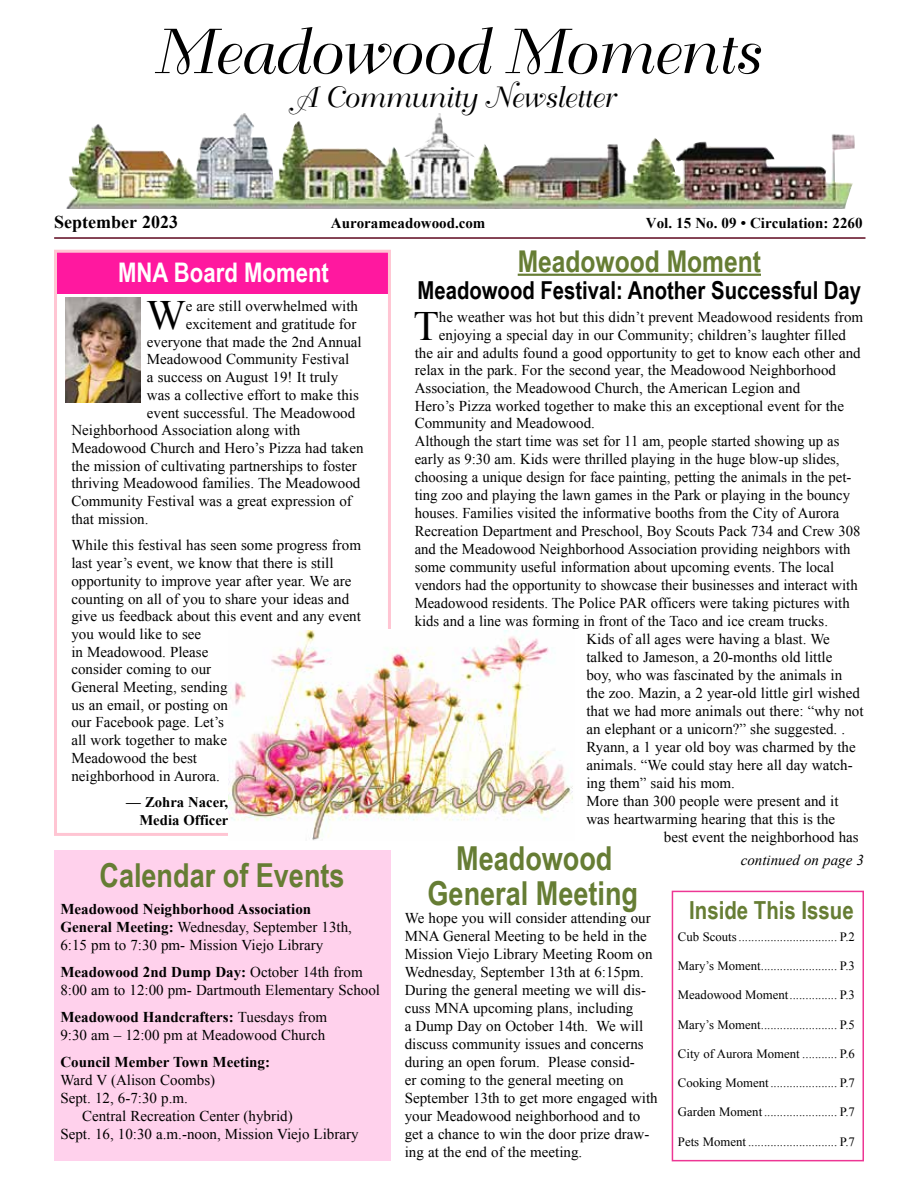
<style>
.page{position:relative;width:918px;height:1188px;background:#fff}
.page>*{position:absolute;margin:0;border:0;box-sizing:border-box;transform-origin:0 0}
.t1{font:62.7px "Bellevue";color:#000}
.t2{font:41.7px "Times New Roman";color:#000}
.t3{font:700 33px/34.5px "Arial Narrow";color:#667d34;text-align:center}
.t4{font:700 30px "Arial Narrow";color:#667d34}
.t5{font:28.8px "Bellevue";color:#000}
.t6{font:700 27px "Arial Narrow";color:#fff}
.t7{font:700 24.9px "Arial Narrow";color:#667d34}
.t8{font:700 24.75px "Arial Narrow";color:#000}
.t9{font:700 18px "Times New Roman";color:#000}
.t10{font:15px/18px "Times New Roman";color:#000}
.t11{font:700 15px "Times New Roman";color:#000}
.t12{font:italic 15px "Times New Roman";color:#000}
.t13{font:700 14.7px/17.7px "Times New Roman";color:#000;text-align:right}
.t14{font:12.75px "Times New Roman";color:#000}
.s1{font-weight:700}
</style>
<div class="page">
<div style="left:54px;top:850px;width:337px;height:311px;background:#ffd1ec"></div>
<hr style="left:54px;top:237px;width:812px;height:2px;background:#5e081e">
<div style="left:58px;top:254px;width:329px;height:40px;background:#ff189f"></div>
<div style="left:54px;top:250px;width:337px;height:586px;border:3px solid #ffc5d3"></div>
<img style="left:66px;top:297px;width:74px;height:106px">
<img style="left:66px;top:113px;width:789px;height:96px">
<div style="left:672px;top:891px;width:192px;height:270px;border:2px solid #ed3694"></div>
<hr style="left:518px;top:274px;width:243px;height:2px;background:#667d34">
<div style="left:228px;top:630px;width:353px;height:210px;background:#fff"></div>
<img style="left:228px;top:631px;width:345px;height:209px">
<h1 class="t1" style="left:151px;top:17px;width:607px">Meadowood Moments</h1>
<h3 class="t5" style="left:294px;top:81px;width:321px">A Community Newsletter</h3>
<p class="t9" style="left:54px;top:209px;width:125px">September 2023</p>
<p class="t11" style="left:331px;top:212px;width:156px">Aurorameadowood.com</p>
<p class="t11" style="left:646px;top:212px;width:218px">Vol. 15 No. 09 • Circulation: 2260</p>
<h3 class="t6" style="left:118px;top:252px;width:212px">MNA Board Moment</h3>
<h2 class="t2" style="left:146px;top:287px;width:41px">W</h2>
<p class="t10" style="left:186px;top:297px;width:174px">e are still overwhelmed with</p>
<h3 class="t4" style="left:518px;top:238px;width:245px">Meadowood Moment</h3>
<h3 class="t8" style="left:418px;top:271px;width:445px">Meadowood Festival: Another Successful Day</h3>
<h2 class="t2" style="left:413px;top:298px;width:27px">T</h2>
<p class="t10" style="left:439px;top:308px;width:426px">he weather was hot but this didn’t prevent Meadowood residents from</p>
<p class="t10" style="left:186px;top:315px;width:172px">excitement and gratitude for</p>
<p class="t10" style="left:147px;top:332px;width:216px">everyone that made the 2nd Annual</p>
<p class="t10" style="left:147px;top:350px;width:204px">Meadowood Community Festival</p>
<p class="t10" style="left:147px;top:368px;width:193px">a success on August 19! It truly</p>
<p class="t10" style="left:147px;top:386px;width:213px">was a collective effort to make this</p>
<p class="t10" style="left:147px;top:403px;width:210px">event successful. The Meadowood</p>
<p class="t10" style="left:71px;top:421px;width:231px">Neighborhood Association along with</p>
<p class="t10" style="left:71px;top:439px;width:294px">Meadowood Church and Hero’s Pizza had taken</p>
<p class="t10" style="left:71px;top:456px;width:287px">the mission of cultivating partnerships to foster</p>
<p class="t10" style="left:71px;top:474px;width:291px">thriving Meadowood families. The Meadowood</p>
<p class="t10" style="left:71px;top:492px;width:282px">Community Festival was a great expression of</p>
<p class="t10" style="left:71px;top:509px;width:79px">that mission.</p>
<p class="t10" style="left:71px;top:536px;width:291px">While this festival has seen some progress from last year’s event, we know that there is still opportunity to improve year after year. We are counting on all of you to share your ideas and give us feedback about this event and any event you would like to see<br>in Meadowood. Please<br>consider coming to our<br>General Meeting, sending<br>us an email, or posting on<br>our Facebook page. Let’s<br>all work together to make<br>Meadowood the best<br>neighborhood in Aurora.</p>
<p class="t13" style="left:126px;top:793px;width:104px">— Zohra Nacer,<br>Media Officer</p>
<p class="t10" style="left:439px;top:326px;width:409px">enjoying a special day in our Community; children’s laughter filled</p>
<p class="t10" style="left:415px;top:343px;width:448px">the air and adults found a good opportunity to get to know each other and</p>
<p class="t10" style="left:415px;top:361px;width:423px">relax in the park. For the second year, the Meadowood Neighborhood</p>
<p class="t10" style="left:415px;top:379px;width:387px">Association, the Meadowood Church, the American Legion and</p>
<p class="t10" style="left:415px;top:397px;width:431px">Hero’s Pizza worked together to make this an exceptional event for the</p>
<p class="t10" style="left:415px;top:414px;width:182px">Community and Meadowood.</p>
<p class="t10" style="left:415px;top:432px;width:426px">Although the start time was set for 11 am, people started showing up as</p>
<p class="t10" style="left:415px;top:450px;width:426px">early as 9:30 am. Kids were thrilled playing in the huge blow-up slides,</p>
<p class="t10" style="left:415px;top:468px;width:438px">choosing a unique design for face painting, petting the animals in the pet-</p>
<p class="t10" style="left:415px;top:486px;width:437px">ting zoo and playing the lawn games in the Park or playing in the bouncy</p>
<p class="t10" style="left:415px;top:504px;width:426px">houses. Families visited the informative booths from the City of Aurora</p>
<p class="t10" style="left:415px;top:522px;width:447px">Recreation Department and Preschool, Boy Scouts Pack 734 and Crew 308</p>
<p class="t10" style="left:415px;top:540px;width:437px">and the Meadowood Neighborhood Association providing neighbors with</p>
<p class="t10" style="left:415px;top:558px;width:421px">some community useful information about upcoming events. The local</p>
<p class="t10" style="left:415px;top:576px;width:444px">vendors had the opportunity to showcase their businesses and interact with</p>
<p class="t10" style="left:415px;top:594px;width:437px">Meadowood residents. The Police PAR officers were taking pictures with</p>
<p class="t10" style="left:415px;top:612px;width:415px">kids and a line was forming in front of the Taco and ice cream trucks.</p>
<p class="t10" style="left:586px;top:630px;width:245px">Kids of all ages were having a blast. We</p>
<p class="t10" style="left:586px;top:648px;width:247px">talked to Jameson, a 20-months old little</p>
<p class="t10" style="left:586px;top:666px;width:257px">boy, who was fascinated by the animals in</p>
<p class="t10" style="left:586px;top:684px;width:275px">the zoo. Mazin, a 2 year-old little girl wished</p>
<p class="t10" style="left:586px;top:702px;width:279px">that we had more animals out there: “why not</p>
<p class="t10" style="left:586px;top:720px;width:260px">an elephant or a unicorn?” she suggested. .</p>
<p class="t10" style="left:586px;top:738px;width:271px">Ryann, a 1 year old boy was charmed by the</p>
<p class="t10" style="left:586px;top:756px;width:268px">animals. “We could stay here all day watch-</p>
<p class="t10" style="left:586px;top:774px;width:150px">ing them” said his mom.</p>
<p class="t10" style="left:586px;top:792px;width:254px">More than 300 people were present and it</p>
<p class="t10" style="left:586px;top:810px;width:250px">was heartwarming hearing that this is the</p>
<p class="t10" style="left:664px;top:828px;width:196px">best event the neighborhood has</p>
<h3 class="t3" style="left:428px;top:840px;width:212px">Meadowood<br>General Meeting</h3>
<p class="t10" style="left:405px;top:908px;width:255px">We hope you will consider attending our MNA General Meeting to be held in the Mission Viejo Library Meeting Room on Wednesday, September 13th at 6:15pm.<br>During the general meeting we will dis&shy;cuss MNA upcoming plans, including<br>a Dump Day on October 14th. We will discuss community issues and concerns during an open forum. Please consid-<br>er coming to the general meeting on September 13th to get more engaged with your Meadowood neighborhood and to get a chance to win the door prize draw&shy;ing at the end of the meeting.</p>
<p class="t12" style="left:741px;top:850px;width:125px">continued on page 3</p>
<h3 class="t3" style="left:100px;top:856px;width:247px">Calendar of Events</h3>
<p class="t10" style="left:60px;top:899px;width:293px"><span class="s1">Meadowood Neighborhood Association<br>General Meeting:</span> Wednesday, September 13th,<br>6:15 pm to 7:30 pm- Mission Viejo Library</p>
<p class="t10" style="left:60px;top:962px;width:321px"><span class="s1">Meadowood 2nd Dump Day:</span> October 14th from<br>8:00 am to 12:00 pm- Dartmouth Elementary School</p>
<p class="t10" style="left:60px;top:1007px;width:268px"><span class="s1">Meadowood Handcrafters:</span> Tuesdays from<br>9:30 am – 12:00 pm at Meadowood Church</p>
<p class="t11" style="left:60px;top:1051px;width:211px">Council Member Town Meeting:</p>
<p class="t10" style="left:60px;top:1070px;width:156px">Ward V (Alison Coombs)<br>Sept. 12, 6-7:30 p.m.</p>
<p class="t10" style="left:60px;top:1106px;width:300px;text-indent:22px">Central Recreation Center (hybrid)<br>Sept. 16, 10:30 a.m.-noon, Mission Viejo Library</p>
<h3 class="t7" style="left:689px;top:891px;width:166px">Inside This Issue</h3>
<p class="t14" style="left:678px;top:928px;width:178px">Cub Scouts............................... P.2</p>
<p class="t14" style="left:678px;top:957px;width:178px">Mary’s Moment........................ P.3</p>
<p class="t14" style="left:678px;top:986px;width:178px">Meadowood Moment............... P.3</p>
<p class="t14" style="left:678px;top:1016px;width:178px">Mary’s Moment........................ P.5</p>
<p class="t14" style="left:678px;top:1045px;width:178px">City of Aurora Moment ........... P.6</p>
<p class="t14" style="left:678px;top:1074px;width:178px">Cooking Moment ..................... P.7</p>
<p class="t14" style="left:678px;top:1103px;width:178px">Garden Moment ....................... P.7</p>
<p class="t14" style="left:678px;top:1133px;width:178px">Pets Moment ............................ P.7</p>
</div>
